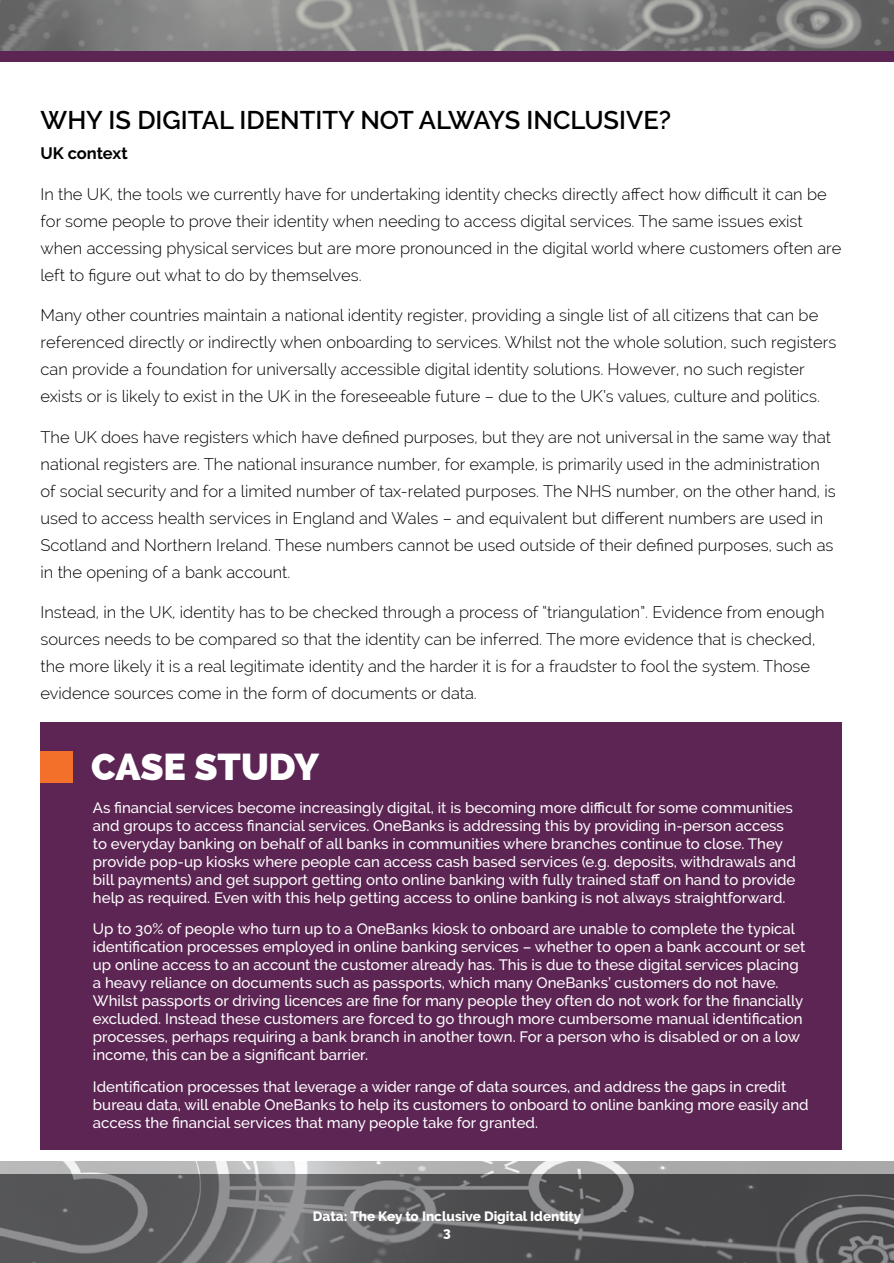
<style>
.page{position:relative;width:894px;height:1263px;background:#fff}
.page>*{position:absolute;margin:0;border:0;box-sizing:border-box;transform-origin:0 0}
.t1{font:800 37.5px "Raleway";color:#fff}
.t2{font:600 25.5px "Raleway";color:#000}
.t3{font:300 16.5px/27px "Raleway";color:#000}
.t4{font:700 16.5px "Raleway";letter-spacing:-.005em;color:#000}
.t5{font:500 15px/18px "Raleway";color:#fff}
.t6{font:800 13.5px/16.2px "Raleway";color:#fff;text-align:center}
</style>
<div class="page">
<img style="left:0;top:0;width:893px;height:51px">
<div style="left:0;top:51px;width:893px;height:11px;background:#5c2553"></div>
<img style="left:0;top:1161px;width:893px;height:102px">
<div style="left:40px;top:722px;width:801px;height:427px;background:#5c2553"></div>
<div style="left:40px;top:752px;width:33px;height:31px;background:#f3702b"></div>
<h2 class="t2" style="left:40px;top:105px;width:632px">WHY IS DIGITAL IDENTITY NOT ALWAYS INCLUSIVE?</h2>
<p class="t4" style="left:40px;top:144px;width:89px">UK context</p>
<p class="t3" style="left:40px;top:180px;width:802px">In the UK, the tools we currently have for undertaking identity checks directly affect how difficult it can be for some people to prove their identity when needing to access digital services. The same issues exist when accessing physical services but are more pronounced in the digital world where customers often are left to figure out what to do by themselves.</p>
<p class="t3" style="left:40px;top:302px;width:797px">Many other countries maintain a national identity register, providing a single list of all citizens that can be referenced directly or indirectly when onboarding to services. Whilst not the whole solution, such registers can provide a foundation for universally accessible digital identity solutions. However, no such register exists or is likely to exist in the UK in the foreseeable future – due to the UK’s values, culture and politics.</p>
<p class="t3" style="left:40px;top:423px;width:796px">The UK does have registers which have defined purposes, but they are not universal in the same way that national registers are. The national insurance number, for example, is primarily used in the administration of social security and for a limited number of tax-related purposes. The NHS number, on the other hand, is used to access health services in England and Wales – and equivalent but different numbers are used in Scotland and Northern Ireland. These numbers cannot be used outside of their defined purposes, such as in the opening of a bank account.</p>
<p class="t3" style="left:40px;top:599px;width:785px">Instead, in the UK, identity has to be checked through a process of “triangulation”. Evidence from enough sources needs to be compared so that the identity can be inferred. The more evidence that is checked, the more likely it is a real legitimate identity and the harder it is for a fraudster to fool the system. Those evidence sources come in the form of documents or data.</p>
<h1 class="t1" style="left:91px;top:745px;width:229px">CASE STUDY</h1>
<p class="t5" style="left:93px;top:798px;width:704px">As financial services become increasingly digital, it is becoming more difficult for some communities and groups to access financial services. OneBanks is addressing this by providing in-person access to everyday banking on behalf of all banks in communities where branches continue to close. They provide pop-up kiosks where people can access cash based services (e.g. deposits, withdrawals and bill payments) and get support getting onto online banking with fully trained staff on hand to provide help as required. Even with this help getting access to online banking is not always straightforward.</p>
<p class="t5" style="left:93px;top:920px;width:713px">Up to 30% of people who turn up to a OneBanks kiosk to onboard are unable to complete the typical identification processes employed in online banking services – whether to open a bank account or set up online access to an account the customer already has. This is due to these digital services placing a heavy reliance on documents such as passports, which many OneBanks’ customers do not have.<br>Whilst passports or driving licences are fine for many people they often do not work for the financially excluded. Instead these customers are forced to go through more cumbersome manual identification processes, perhaps requiring a bank branch in another town. For a person who is disabled or on a low income, this can be a significant barrier.</p>
<p class="t5" style="left:93px;top:1077px;width:717px">Identification processes that leverage a wider range of data sources, and address the gaps in credit bureau data, will enable OneBanks to help its customers to onboard to online banking more easily and access the financial services that many people take for granted.</p>
<p class="t6" style="left:313px;top:1208px;width:270px">Data: The Key to Inclusive Digital Identity<br>3</p>
</div>
